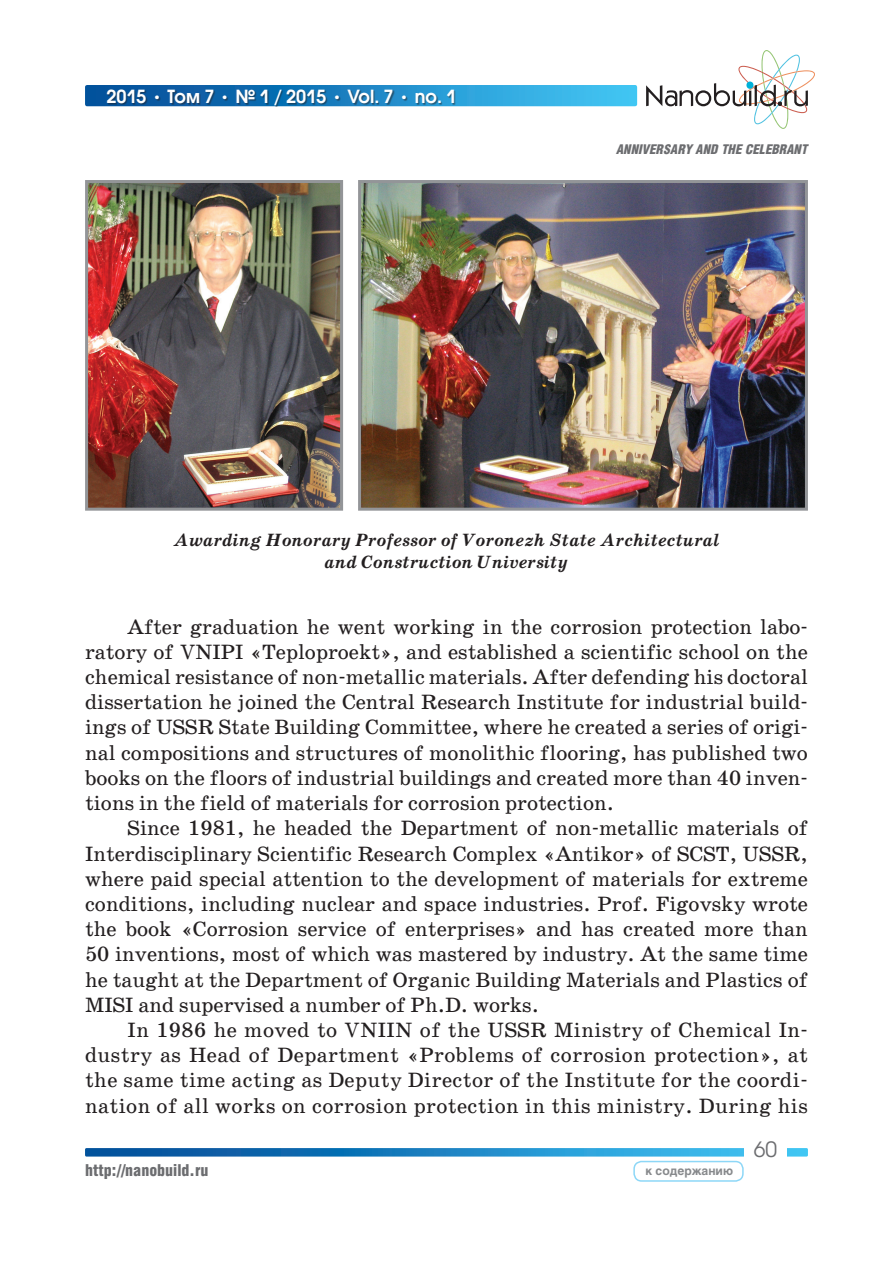
<style>
.page{position:relative;width:893px;height:1263px;background:#fff}
.page>*{position:absolute;margin:0;border:0;box-sizing:border-box;transform-origin:0 0}
.t1{font:21px/25.2px "School Book C";color:#231f20;text-align:justify}
.t2{font:21px "Avant Garde Gothic C";color:#6c6d70}
.t3{font:italic 700 18px/21.6px "School Book C";color:#231f20;text-align:center}
.t4{font:600 18px "Avant Garde Gothic C";color:#fff}
.t5{font:900 16.5px "Helios Cond";color:#6c6d70}
.t6{font:italic 900 13.5px "Helios Cond";color:#6c6d70}
.t7{font:700 12px "Helios";color:#87898c}
.s1{font-family:"School Book C";font-weight:700}
</style>
<div class="page">
<div style="left:85px;top:85px;width:552px;height:21px;background:linear-gradient(to right,#004694,#42c8f6);border-radius:2px"></div>
<div style="left:108px;top:90px;width:348px;height:17px;background:#231f20;opacity:.5"></div>
<svg style="left:646px;top:50px;width:169px;height:79px"></svg>
<svg style="left:85px;top:1148px;width:723px;height:8px;background:#1e84c3"></svg>
<div style="left:744px;top:1137px;width:43px;height:19px;background:#fff"></div>
<div style="left:633px;top:1161px;width:111px;height:21px;border:2px solid #8dd7f7;border-radius:7px"></div>
<img style="left:362px;top:184px;width:442px;height:323px">
<div style="left:358px;top:180px;width:450px;height:331px;border:3px solid #939598"></div>
<img style="left:89px;top:184px;width:250px;height:323px">
<div style="left:85px;top:180px;width:258px;height:331px;border:3px solid #939598"></div>
<p class="t4" style="left:106px;top:85px;width:351px">2015 <span class="s1">•</span> Том 7 <span class="s1">•</span> № 1 / 2015 <span class="s1">•</span> Vol. 7 <span class="s1">•</span> no. 1</p>
<p class="t6" style="left:617px;top:142px;width:193px">ANNIVERSARY AND THE CELEBRANT</p>
<p class="t3" style="left:174px;top:530px;width:547px">Awarding Honorary Professor of Voronezh State Architectural and Construction University</p>
<p class="t1" style="left:85px;top:614px;width:724px;text-indent:43px">After graduation he went working in the corrosion protection labo&shy;ratory of VNIPI «Teploproekt», and established a scientific school on the chemical resistance of non-metallic materials. After defending his doctoral dissertation he joined the Central Research Institute for industrial build&shy;ings of USSR State Building Committee, where he created a series of origi&shy;nal compositions and structures of monolithic flooring, has published two books on the floors of industrial buildings and created more than 40 inven&shy;tions in the field of materials for corrosion protection.</p>
<p class="t1" style="left:85px;top:816px;width:724px;text-indent:43px">Since 1981, he headed the Department of non-metallic materials of Interdisciplinary Scientific Research Complex «Antikor» of SCST, USSR, where paid special attention to the development of materials for extreme conditions, including nuclear and space industries. Prof. Figovsky wrote the book «Corrosion service of enterprises» and has created more than 50 inventions, most of which was mastered by industry. At the same time he taught at the Department of Organic Building Materials and Plastics of MISI and supervised a number of Ph.D. works.</p>
<p class="t1" style="left:85px;top:1017px;width:724px;text-indent:43px">In 1986 he moved to VNIIN of the USSR Ministry of Chemical In&shy;dustry as Head of Department «Problems of corrosion protection», at the same time acting as Deputy Director of the Institute for the coordi&shy;nation of all works on corrosion protection in this ministry. During his</p>
<p class="t5" style="left:85px;top:1161px;width:125px">http://nanobuild.ru</p>
<p class="t7" style="left:645px;top:1163px;width:89px">к содержанию</p>
<p class="t2" style="left:754px;top:1136px;width:25px">60</p>
</div>
